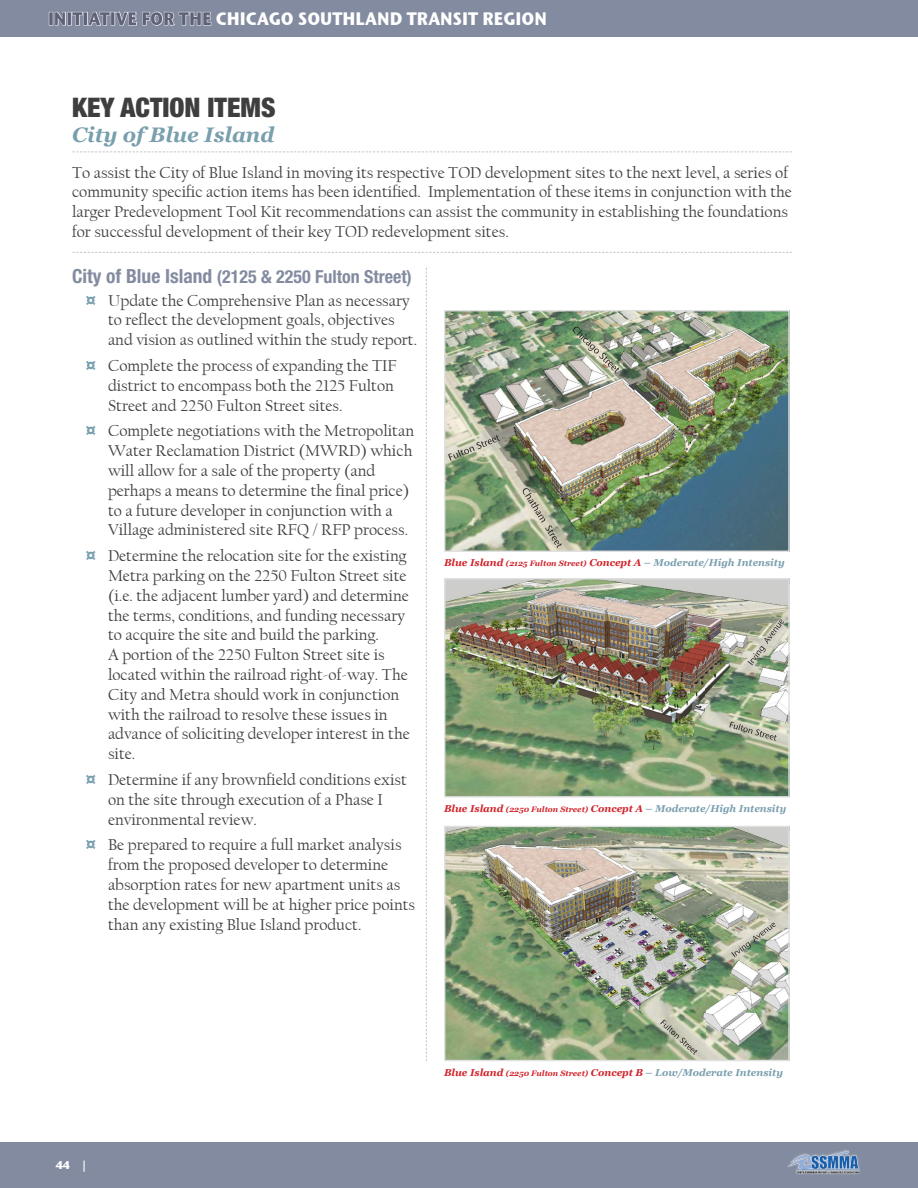
<style>
.page{position:relative;width:918px;height:1188px;background:#fff}
.page>*{position:absolute;margin:0;border:0;box-sizing:border-box;transform-origin:0 0}
.Heading_intro{font:900 condensed 27px "Helvetica Neue";color:#3e3e3f}
.Heading_1{font:italic 700 21px "Georgia";color:#799fae}
.t1{font:18px "Stone Sans ITCTT Bold";color:#fff;scale:.9 1}
.Heading_2{font:700 condensed 18px "Helvetica Neue";color:#838ba0}
.Heading_1-2{font:16.5px/19.8px "Californian FB";color:#3e3e3f}
.t2{font:700 11.25px "Stone Sans";color:#fff}
.main_text{font:italic 700 10.05px "Georgia";color:#799fae}
.s1{color:#5f6176}
.s2{font-size:19.5px}
.s3{font-family:"Myriad Pro";font-weight:900;font-stretch:semi-expanded;color:#799fae}
.s4{color:#d1232a}
.s5{font-size:7.8px;color:#d1232a}
</style>
<div class="page">
<div style="left:0;top:1142px;width:918px;height:46px;background:#838ba0"></div>
<div style="left:0;top:0;width:918px;height:37px;background:#838ba0"></div>
<img style="left:787px;top:1150px;width:73px;height:24px">
<div style="left:49px;top:12px;width:4px;height:13px;border:1px solid #fff"></div>
<svg style="left:55px;top:12px;width:11px;height:14px"></svg>
<div style="left:67px;top:12px;width:5px;height:13px;border:1px solid #fff"></div>
<svg style="left:72px;top:11px;width:140px;height:15px"></svg>
<svg style="left:73px;top:152px;width:719px;height:1px"></svg>
<img style="left:446px;top:312px;width:342px;height:238px">
<svg style="left:523px;top:488px;width:39px;height:60px;background:#9da78a"></svg>
<svg style="left:448px;top:435px;width:52px;height:26px"></svg>
<svg style="left:573px;top:327px;width:46px;height:46px;background:#9faa92"></svg>
<div style="left:444px;top:310px;width:346px;height:242px;border:1px solid #e0e0e1"></div>
<img style="left:446px;top:580px;width:342px;height:216px">
<svg style="left:729px;top:722px;width:48px;height:19px"></svg>
<svg style="left:748px;top:619px;width:36px;height:46px;background:#b0b5a3"></svg>
<div style="left:444px;top:578px;width:346px;height:220px;border:1px solid #e0e0e1"></div>
<img style="left:446px;top:828px;width:342px;height:231px">
<svg style="left:660px;top:1020px;width:37px;height:35px"></svg>
<svg style="left:731px;top:923px;width:45px;height:34px;background:#adb59f"></svg>
<div style="left:444px;top:826px;width:346px;height:235px;border:1px solid #e0e0e1"></div>
<svg style="left:73px;top:252px;width:719px;height:1px"></svg>
<svg style="left:426px;top:268px;width:1px;height:793px"></svg>
<p class="t1" style="left:48px;top:7px;width:556px"><span class="s1">INITIATIVE FOR THE</span> CHICAGO SOUTHLAND TRANSIT REGION</p>
<p class="Heading_intro" style="left:72px;top:91px;width:205px">KEY ACTION ITEMS</p>
<p class="Heading_1" style="left:72px;top:123px;width:204px">City of Blue Island</p>
<p class="Heading_1-2" style="left:72px;top:163px;width:721px">To assist the City of Blue Island in moving its respective TOD development sites to the next level, a series of community specific action items has been identified. Implementation of these items in conjunction with the larger Predevelopment Tool Kit recommendations can assist the community in establishing the foundations for successful development of their key TOD redevelopment sites.</p>
<p class="Heading_2" style="left:72px;top:266px;width:341px"><span class="s2">City of Blue Island</span> (2125 &amp; 2250 Fulton Street)</p>
<p class="Heading_1-2" style="left:108px;top:291px;width:311px;text-indent:-22px"><span class="s3">¤</span> Update the Comprehensive Plan as necessary to reflect the development goals, objectives and vision as outlined within the study report.</p>
<p class="Heading_1-2" style="left:108px;top:356px;width:290px;text-indent:-22px"><span class="s3">¤</span> Complete the process of expanding the TIF district to encompass both the 2125 Fulton<br>Street and 2250 Fulton Street sites.</p>
<p class="Heading_1-2" style="left:108px;top:421px;width:308px;text-indent:-22px"><span class="s3">¤</span> Complete negotiations with the Metropolitan Water Reclamation District (MWRD) which will allow for a sale of the property (and perhaps a means to determine the final price) to a future developer in conjunction with a Village administered site RFQ / RFP process.</p>
<p class="Heading_1-2" style="left:108px;top:546px;width:303px;text-indent:-22px"><span class="s3">¤</span> Determine the relocation site for the existing Metra parking on the 2250 Fulton Street site (i.e. the adjacent lumber yard) and determine the terms, conditions, and funding necessary to acquire the site and build the parking.<br>A portion of the 2250 Fulton Street site is located within the railroad right-of-way. The City and Metra should work in conjunction with the railroad to resolve these issues in advance of soliciting developer interest in the site.</p>
<p class="Heading_1-2" style="left:108px;top:770px;width:300px;text-indent:-22px"><span class="s3">¤</span> Determine if any brownfield conditions exist on the site through execution of a Phase I environmental review.</p>
<p class="Heading_1-2" style="left:108px;top:835px;width:309px;text-indent:-22px"><span class="s3">¤</span> Be prepared to require a full market analysis from the proposed developer to determine absorption rates for new apartment units as the development will be at higher price points than any existing Blue Island product.</p>
<p class="main_text" style="left:444px;top:557px;width:342px"><span class="s4">Blue Island</span> <span class="s5">(2125 Fulton Street)</span> <span class="s4">Concept A</span> – Moderate/High Intensity</p>
<p class="main_text" style="left:444px;top:802px;width:344px"><span class="s4">Blue Island</span> <span class="s5">(2250 Fulton Street)</span> <span class="s4">Concept A</span> – Moderate/High Intensity</p>
<p class="t2" style="left:56px;top:1158px;width:32px">44 |</p>
<p class="main_text" style="left:444px;top:1067px;width:341px"><span class="s4">Blue Island</span> <span class="s5">(2250 Fulton Street)</span> <span class="s4">Concept B</span> – Low/Moderate Intensity</p>
</div>
